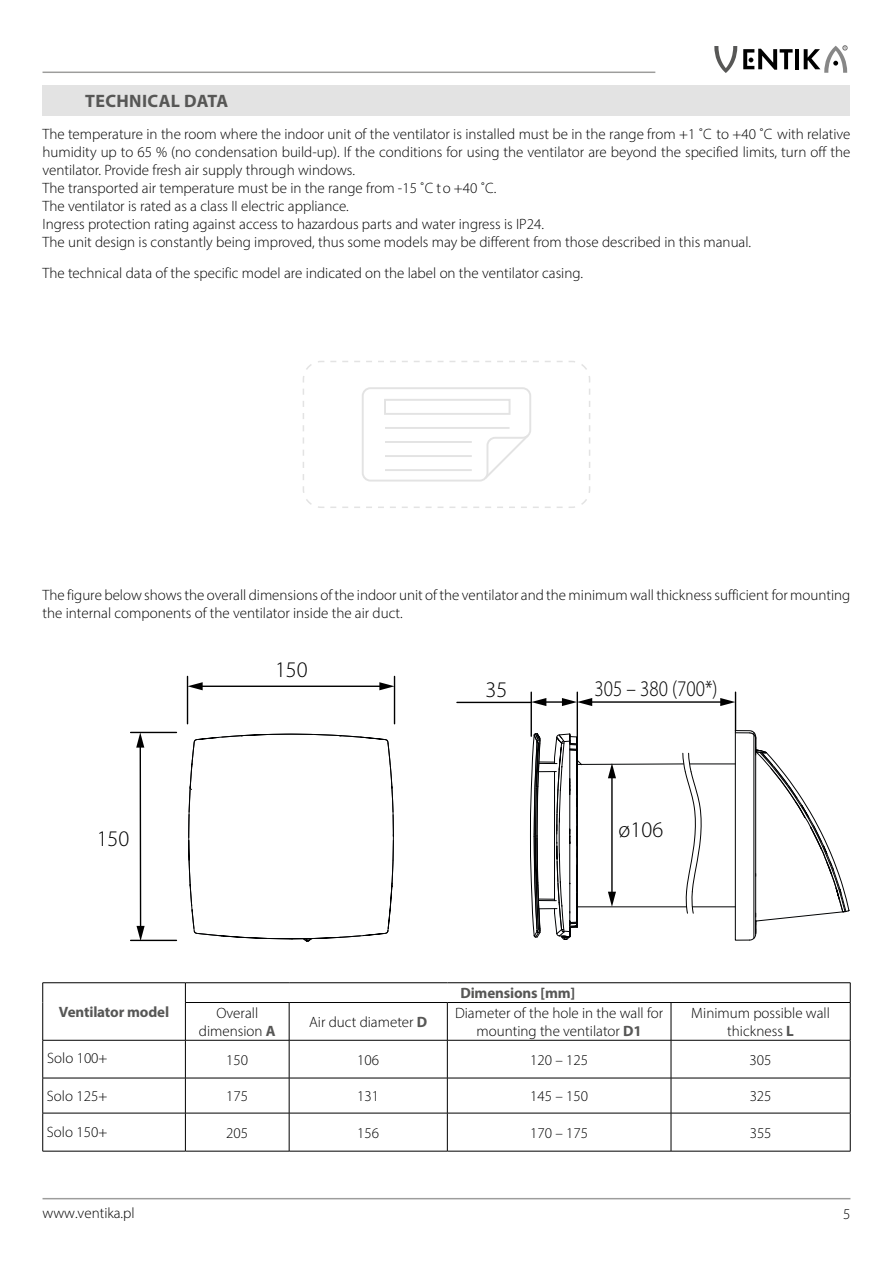
<style>
.page{position:relative;width:893px;height:1263px;background:#fff}
.page>*{position:absolute;margin:0;border:0;box-sizing:border-box;transform-origin:0 0}
.t1{font:300 22.35px "Myriad Pro";color:#000;scale:.85 1}
.t2{font:300 22.35px "Myriad Pro";color:#000}
.t3{font:700 18px "Myriad Pro";letter-spacing:.02em;color:#575756}
.t4{font:300 15px/18px "Myriad Pro";color:#000;text-align:center}
.t5{font:700 15px "Myriad Pro";letter-spacing:-.01em;color:#575756}
.s1{font-weight:700;color:#575756}
</style>
<div class="page">
<hr style="left:43px;top:1198px;width:807px;height:1px;background:#9d9d9c">
<hr style="left:43px;top:72px;width:612px;height:1px;background:#9d9d9c">
<hr style="left:131px;top:732px;width:45px;height:1px;background:#000">
<hr style="left:140px;top:745px;width:1px;height:184px;background:#000">
<svg style="left:136px;top:733px;width:8px;height:15px"></svg>
<hr style="left:735px;top:692px;width:1px;height:38px;background:#000">
<hr style="left:589px;top:701px;width:134px;height:2px;background:#000">
<svg style="left:720px;top:698px;width:15px;height:8px"></svg>
<hr style="left:692px;top:906px;width:43px;height:1px;background:#010203">
<hr style="left:690px;top:763px;width:45px;height:1px;background:#010203">
<svg style="left:87px;top:811px;width:98px;height:389px"></svg>
<div style="left:43px;top:85px;width:807px;height:31px;background:#e3e3e3"></div>
<svg style="left:703px;top:1006px;width:147px;height:145px"></svg>
<svg style="left:735px;top:727px;width:116px;height:279px"></svg>
<hr style="left:43px;top:982px;width:142px;height:1px;background:#000">
<svg style="left:42px;top:983px;width:1px;height:19px"></svg>
<hr style="left:42px;top:1002px;width:1px;height:38px;background:#000">
<svg style="left:185px;top:361px;width:518px;height:839px"></svg>
<hr style="left:289px;top:982px;width:158px;height:1px;background:#000">
<hr style="left:447px;top:982px;width:224px;height:1px;background:#000">
<hr style="left:671px;top:982px;width:179px;height:1px;background:#000">
<hr style="left:185px;top:1002px;width:104px;height:1px;background:#000">
<hr style="left:185px;top:1003px;width:1px;height:37px;background:#000">
<hr style="left:289px;top:1002px;width:158px;height:1px;background:#000">
<hr style="left:289px;top:1003px;width:1px;height:37px;background:#000">
<hr style="left:447px;top:1002px;width:224px;height:1px;background:#000">
<hr style="left:447px;top:1003px;width:1px;height:37px;background:#000">
<hr style="left:671px;top:1002px;width:179px;height:1px;background:#000">
<hr style="left:671px;top:1003px;width:1px;height:37px;background:#000">
<hr style="left:850px;top:1003px;width:1px;height:37px;background:#000">
<hr style="left:43px;top:1040px;width:142px;height:1px;background:#000">
<hr style="left:42px;top:1040px;width:1px;height:38px;background:#000">
<hr style="left:185px;top:1040px;width:104px;height:1px;background:#000">
<hr style="left:185px;top:1040px;width:1px;height:38px;background:#000">
<hr style="left:289px;top:1040px;width:158px;height:1px;background:#000">
<hr style="left:289px;top:1040px;width:1px;height:38px;background:#000">
<hr style="left:447px;top:1040px;width:224px;height:1px;background:#000">
<hr style="left:447px;top:1040px;width:1px;height:38px;background:#000">
<hr style="left:671px;top:1040px;width:179px;height:1px;background:#000">
<hr style="left:671px;top:1040px;width:1px;height:38px;background:#000">
<hr style="left:850px;top:1040px;width:1px;height:38px;background:#000">
<hr style="left:43px;top:1078px;width:142px;height:1px;background:#000">
<hr style="left:42px;top:1078px;width:1px;height:35px;background:#000">
<hr style="left:185px;top:1078px;width:104px;height:1px;background:#000">
<hr style="left:185px;top:1078px;width:1px;height:35px;background:#000">
<hr style="left:289px;top:1078px;width:158px;height:1px;background:#000">
<hr style="left:289px;top:1078px;width:1px;height:35px;background:#000">
<hr style="left:447px;top:1078px;width:224px;height:1px;background:#000">
<hr style="left:447px;top:1078px;width:1px;height:35px;background:#000">
<hr style="left:671px;top:1078px;width:179px;height:1px;background:#000">
<hr style="left:671px;top:1078px;width:1px;height:35px;background:#000">
<hr style="left:850px;top:1078px;width:1px;height:35px;background:#000">
<hr style="left:43px;top:1113px;width:142px;height:1px;background:#000">
<hr style="left:42px;top:1113px;width:1px;height:38px;background:#000">
<hr style="left:185px;top:1113px;width:104px;height:1px;background:#000">
<hr style="left:185px;top:1113px;width:1px;height:38px;background:#000">
<hr style="left:289px;top:1113px;width:158px;height:1px;background:#000">
<hr style="left:289px;top:1113px;width:1px;height:38px;background:#000">
<hr style="left:447px;top:1113px;width:224px;height:1px;background:#000">
<hr style="left:447px;top:1113px;width:1px;height:38px;background:#000">
<hr style="left:671px;top:1113px;width:179px;height:1px;background:#000">
<hr style="left:671px;top:1113px;width:1px;height:38px;background:#000">
<hr style="left:850px;top:1113px;width:1px;height:38px;background:#000">
<hr style="left:43px;top:1151px;width:142px;height:1px;background:#000">
<hr style="left:185px;top:1151px;width:104px;height:1px;background:#000">
<hr style="left:289px;top:1151px;width:158px;height:1px;background:#000">
<hr style="left:447px;top:1151px;width:224px;height:1px;background:#000">
<hr style="left:671px;top:1151px;width:179px;height:1px;background:#000">
<svg style="left:714px;top:46px;width:23px;height:27px"></svg>
<hr style="left:795px;top:49px;width:4px;height:20px;background:#000">
<svg style="left:743px;top:49px;width:50px;height:21px"></svg>
<svg style="left:804px;top:45px;width:43px;height:28px"></svg>
<p class="t3" style="left:85px;top:89px;width:144px">TECHNICAL DATA</p>
<p class="t4" style="left:43px;top:125px;width:809px;text-align:left">The temperature in the room where the indoor unit of the ventilator is installed must be in the range from +1 ˚C to +40 ˚C with relative humidity up to 65 % (no condensation build-up). If the conditions for using the ventilator are beyond the specified limits, turn off the ventilator. Provide fresh air supply through windows.<br>The transported air temperature must be in the range from -15 ˚C to +40 ˚C.<br>The ventilator is rated as a class II electric appliance.<br>Ingress protection rating against access to hazardous parts and water ingress is IP24.<br>The unit design is constantly being improved, thus some models may be different from those described in this manual.</p>
<p class="t4" style="left:43px;top:263px;width:542px">The technical data of the specific model are indicated on the label on the ventilator casing.</p>
<p class="t4" style="left:43px;top:585px;width:809px;text-align:left">The figure below shows the overall dimensions of the indoor unit of the ventilator and the minimum wall thickness sufficient for mounting the internal components of the ventilator inside the air duct.</p>
<h1 class="t2" style="left:97px;top:826px;width:34px">150</h1>
<h1 class="t2" style="left:275px;top:657px;width:34px">150</h1>
<h1 class="t2" style="left:485px;top:677px;width:23px">35</h1>
<h1 class="t1" style="left:595px;top:676px;width:146px">305 – 380 (700*)</h1>
<h1 class="t2" style="left:619px;top:818px;width:46px">ø106</h1>
<p class="t5" style="left:59px;top:1002px;width:112px">Ventilator model</p>
<p class="t5" style="left:460px;top:983px;width:116px">Dimensions [mm]</p>
<p class="t4" style="left:199px;top:1004px;width:78px">Overall dimension <span class="s1">A</span></p>
<p class="t4" style="left:309px;top:1013px;width:120px">Air duct diameter <span class="s1">D</span></p>
<p class="t4" style="left:455px;top:1004px;width:210px">Diameter of the hole in the wall for mounting the ventilator <span class="s1">D1</span></p>
<p class="t4" style="left:691px;top:1004px;width:140px">Minimum possible wall thickness <span class="s1">L</span></p>
<p class="t4" style="left:47px;top:1049px;width:62px">Solo 100+</p>
<p class="t4" style="left:226px;top:1051px;width:23px">150</p>
<p class="t4" style="left:357px;top:1051px;width:23px">106</p>
<p class="t4" style="left:530px;top:1051px;width:59px">120 – 125</p>
<p class="t4" style="left:750px;top:1051px;width:23px">305</p>
<p class="t4" style="left:47px;top:1087px;width:62px">Solo 125+</p>
<p class="t4" style="left:226px;top:1087px;width:23px">175</p>
<p class="t4" style="left:357px;top:1087px;width:23px">131</p>
<p class="t4" style="left:530px;top:1087px;width:59px">145 – 150</p>
<p class="t4" style="left:750px;top:1087px;width:23px">325</p>
<p class="t4" style="left:47px;top:1123px;width:62px">Solo 150+</p>
<p class="t4" style="left:226px;top:1123px;width:23px">205</p>
<p class="t4" style="left:357px;top:1123px;width:23px">156</p>
<p class="t4" style="left:530px;top:1123px;width:59px">170 – 175</p>
<p class="t4" style="left:750px;top:1123px;width:23px">355</p>
<p class="t4" style="left:43px;top:1204px;width:94px">www.ventika.pl</p>
<p class="t4" style="left:843px;top:1205px;width:9px">5</p>
</div>
